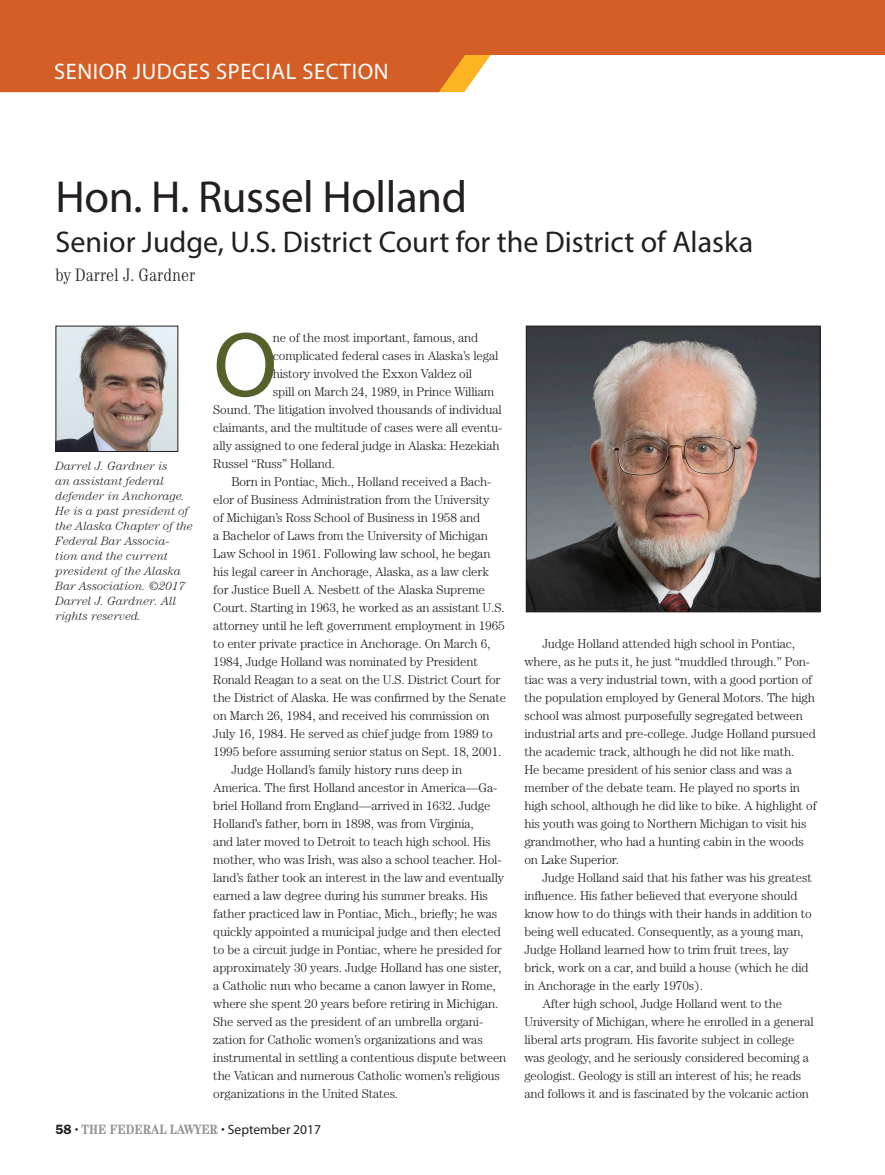
<style>
.page{position:relative;width:885px;height:1175px;background:#fff}
.page>*{position:absolute;margin:0;border:0;box-sizing:border-box;transform-origin:0 0}
.Drop_Cap_Body{font:92.85px "Myriad Pro";color:#55612a}
.JP-Subhead{font:45px "Myriad Pro";letter-spacing:-.01em;color:#231f20}
.JP-Subhead-2{font:30px "Myriad Pro";color:#231f20}
.Column_Headline{font:22.5px "Myriad Pro";letter-spacing:.025em;color:#fff}
.Column_Author_Name{font:300 condensed 18px "Century";color:#231f20}
.t1{font:700 condensed 13.5px "Century";color:#939598}
.Body_Copy{font:300 12.75px/18px "Century";letter-spacing:-.01em;color:#231f20}
.Drop_Cap_Body-2{font:300 12.75px "Century";letter-spacing:-.01em;color:#231f20}
.Author_Bio{font:italic 300 12px/15px "Century";color:#231f20}
.s1{font-family:"Franklin Gothic";font-weight:600;font-stretch:normal;color:#231f20}
.s2{font-weight:300;font-size:7.5px;color:#231f20}
.s3{font-family:"Myriad Pro";font-weight:400;font-stretch:normal;color:#231f20}
</style>
<div class="page">
<img style="left:527px;top:328px;width:291px;height:282px">
<div style="left:525px;top:326px;width:295px;height:286px;border:1px solid #231f20"></div>
<img style="left:58px;top:328px;width:118px;height:122px">
<div style="left:56px;top:326px;width:122px;height:126px;border:1px solid #231f20"></div>
<svg style="left:0;top:54px;width:507px;height:38px;background:#d76c33"></svg>
<div style="left:0;top:0;width:884px;height:54px;background:#d35f27"></div>
<p class="Column_Headline" style="left:54px;top:58px;width:336px">SENIOR JUDGES SPECIAL SECTION</p>
<p class="JP-Subhead" style="left:56px;top:169px;width:413px">Hon. H. Russel Holland</p>
<p class="JP-Subhead-2" style="left:56px;top:224px;width:699px">Senior Judge, U.S. District Court for the District of Alaska</p>
<p class="Column_Author_Name" style="left:56px;top:264px;width:141px">by Darrel J. Gardner</p>
<p class="Author_Bio" style="left:56px;top:458px;width:139px">Darrel J. Gardner is<br>an assistant federal defender in Anchorage.<br>He is a past president of the Alaska Chapter of the<br>Federal Bar Associa&shy;tion and the current president of the Alaska<br>Bar Association. ©2017<br>Darrel J. Gardner. All rights reserved.</p>
<p class="Drop_Cap_Body" style="left:213px;top:308px;width:65px">O</p>
<p class="Drop_Cap_Body-2" style="left:273px;top:330px;width:207px">ne of the most important, famous, and</p>
<p class="Drop_Cap_Body-2" style="left:273px;top:348px;width:227px">complicated federal cases in Alaska’s legal</p>
<p class="Drop_Cap_Body-2" style="left:273px;top:366px;width:201px">history involved the Exxon Valdez oil</p>
<p class="Drop_Cap_Body-2" style="left:273px;top:384px;width:223px">spill on March 24, 1989, in Prince William</p>
<p class="Drop_Cap_Body-2" style="left:213px;top:402px;width:290px">Sound. The litigation involved thousands of individual</p>
<p class="Drop_Cap_Body-2" style="left:213px;top:420px;width:290px">claimants, and the multitude of cases were all eventu-</p>
<p class="Drop_Cap_Body-2" style="left:213px;top:438px;width:288px">ally assigned to one federal judge in Alaska: Hezekiah</p>
<p class="Drop_Cap_Body-2" style="left:213px;top:456px;width:123px">Russel “Russ” Holland.</p>
<p class="Body_Copy" style="left:213px;top:472px;width:294px;text-indent:18px">Born in Pontiac, Mich., Holland received a Bach&shy;elor of Business Administration from the University<br>of Michigan’s Ross School of Business in 1958 and<br>a Bachelor of Laws from the University of Michigan Law School in 1961. Following law school, he began his legal career in Anchorage, Alaska, as a law clerk for Justice Buell A. Nesbett of the Alaska Supreme Court. Starting in 1963, he worked as an assistant U.S. attorney until he left government employment in 1965 to enter private practice in Anchorage. On March 6, 1984, Judge Holland was nominated by President Ronald Reagan to a seat on the U.S. District Court for the District of Alaska. He was confirmed by the Senate on March 26, 1984, and received his commission on July 16, 1984. He served as chief judge from 1989 to 1995 before assuming senior status on Sept. 18, 2001.</p>
<p class="Body_Copy" style="left:213px;top:760px;width:294px;text-indent:18px">Judge Holland’s family history runs deep in America. The first Holland ancestor in America—Ga&shy;briel Holland from England—arrived in 1632. Judge Holland’s father, born in 1898, was from Virginia,<br>and later moved to Detroit to teach high school. His mother, who was Irish, was also a school teacher. Hol&shy;land’s father took an interest in the law and eventually earned a law degree during his summer breaks. His father practiced law in Pontiac, Mich., briefly; he was quickly appointed a municipal judge and then elected to be a circuit judge in Pontiac, where he presided for approximately 30 years. Judge Holland has one sister, a Catholic nun who became a canon lawyer in Rome, where she spent 20 years before retiring in Michigan.<br>She served as the president of an umbrella organi&shy;zation for Catholic women’s organizations and was instrumental in settling a contentious dispute between the Vatican and numerous Catholic women’s religious organizations in the United States.</p>
<p class="t1" style="left:56px;top:1121px;width:267px"><span class="s1">58</span> <span class="s2">•</span> THE FEDERAL LAWYER <span class="s2">•</span> <span class="s3">September 2017</span></p>
<p class="Body_Copy" style="left:524px;top:634px;width:294px;text-indent:18px">Judge Holland attended high school in Pontiac, where, as he puts it, he just “muddled through.” Pon&shy;tiac was a very industrial town, with a good portion of the population employed by General Motors. The high school was almost purposefully segregated between industrial arts and pre-college. Judge Holland pursued the academic track, although he did not like math.<br>He became president of his senior class and was a member of the debate team. He played no sports in high school, although he did like to bike. A highlight of his youth was going to Northern Michigan to visit his grandmother, who had a hunting cabin in the woods on Lake Superior.</p>
<p class="Body_Copy" style="left:524px;top:868px;width:289px;text-indent:18px">Judge Holland said that his father was his greatest influence. His father believed that everyone should know how to do things with their hands in addition to being well educated. Consequently, as a young man, Judge Holland learned how to trim fruit trees, lay brick, work on a car, and build a house (which he did in Anchorage in the early 1970s).</p>
<p class="Body_Copy" style="left:524px;top:994px;width:291px;text-indent:18px">After high school, Judge Holland went to the University of Michigan, where he enrolled in a general liberal arts program. His favorite subject in college was geology, and he seriously considered becoming a geologist. Geology is still an interest of his; he reads and follows it and is fascinated by the volcanic action</p>
</div>
